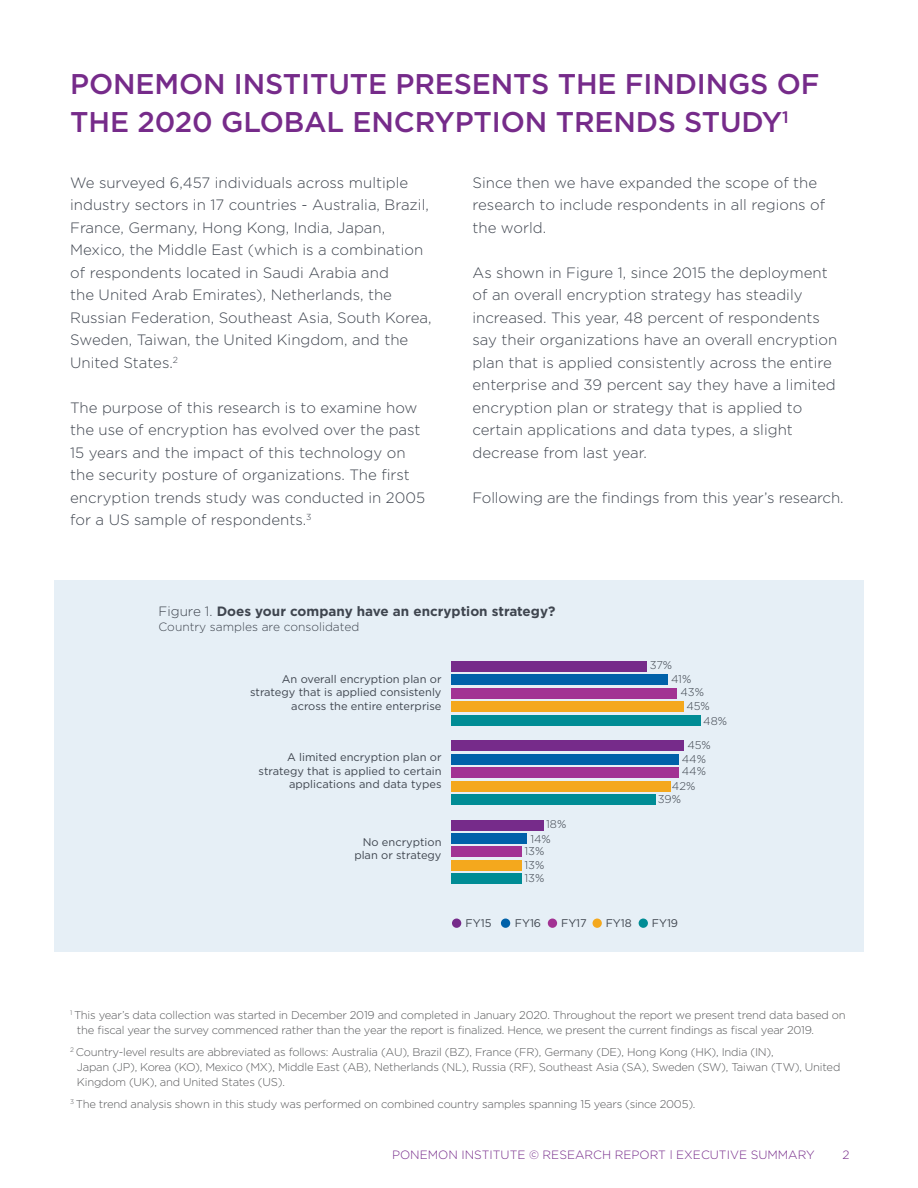
<style>
.page{position:relative;width:918px;height:1188px;background:#fff}
.page>*{position:absolute;margin:0;border:0;box-sizing:border-box;transform-origin:0 0}
.t1{font:500 28.5px/38.4px "Gotham";letter-spacing:-.005em;color:#762b8a}
.t2{font:300 15px/22.5px "Gotham";color:#3f454f}
.t3{font:700 13.5px "Gotham";color:#3f454f}
.t4{font:300 12px "Gotham";color:#762b8a}
.t5{font:300 12px "Gotham";color:#3f454f}
.t6{font:300 11.25px/15px "Gotham";letter-spacing:-.02em;color:#58595b}
.t7{font:300 11.25px/13.5px "Gotham";color:#3f454f}
.t8{font:11.1px/13.4px "Gotham";color:#3f454f;text-align:right}
.s1{font-weight:300}
</style>
<div class="page">
<div style="left:54px;top:580px;width:810px;height:372px;background:#e6eff6"></div>
<div style="left:452px;top:919px;width:9px;height:9px;background:#762b8a;border-radius:50%"></div>
<div style="left:501px;top:919px;width:9px;height:9px;background:#0061a9;border-radius:50%"></div>
<div style="left:548px;top:919px;width:9px;height:9px;background:#a23293;border-radius:50%"></div>
<div style="left:593px;top:919px;width:9px;height:9px;background:#f4a81d;border-radius:50%"></div>
<div style="left:639px;top:919px;width:9px;height:9px;background:#008c95;border-radius:50%"></div>
<div style="left:452px;top:873px;width:70px;height:11px;background:#008c95"></div>
<div style="left:452px;top:715px;width:249px;height:10px;background:#008c95"></div>
<div style="left:452px;top:794px;width:204px;height:11px;background:#008c95"></div>
<div style="left:452px;top:781px;width:219px;height:10px;background:#f4a81d"></div>
<div style="left:452px;top:860px;width:70px;height:10px;background:#f4a81d"></div>
<div style="left:452px;top:701px;width:232px;height:11px;background:#f4a81d"></div>
<div style="left:452px;top:688px;width:225px;height:10px;background:#a23293"></div>
<div style="left:452px;top:767px;width:227px;height:11px;background:#a23293"></div>
<div style="left:452px;top:846px;width:70px;height:11px;background:#a23293"></div>
<div style="left:452px;top:754px;width:227px;height:10px;background:#0061a9"></div>
<div style="left:452px;top:833px;width:75px;height:11px;background:#0061a9"></div>
<div style="left:452px;top:674px;width:216px;height:11px;background:#0061a9"></div>
<div style="left:452px;top:661px;width:195px;height:10px;background:#762b8a"></div>
<div style="left:452px;top:740px;width:232px;height:11px;background:#762b8a"></div>
<div style="left:452px;top:820px;width:92px;height:10px;background:#762b8a"></div>
<h1 class="t1" style="left:70px;top:64px;width:751px">PONEMON INSTITUTE PRESENTS THE FINDINGS OF<br>THE 2020 GLOBAL ENCRYPTION TRENDS STUDY<sup>1</sup></h1>
<p class="t2" style="left:70px;top:171px;width:363px">We surveyed 6,457 individuals across multiple industry sectors in 17 countries - Australia, Brazil, France, Germany, Hong Kong, India, Japan, Mexico, the Middle East (which is a combination of respondents located in Saudi Arabia and<br>the United Arab Emirates), Netherlands, the Russian Federation, Southeast Asia, South Korea, Sweden, Taiwan, the United Kingdom, and the United States.<sup>2</sup></p>
<p class="t2" style="left:70px;top:396px;width:356px">The purpose of this research is to examine how the use of encryption has evolved over the past 15 years and the impact of this technology on the security posture of organizations. The first encryption trends study was conducted in 2005 for a US sample of respondents.<sup>3</sup></p>
<p class="t2" style="left:472px;top:171px;width:354px">Since then we have expanded the scope of the research to include respondents in all regions of the world.</p>
<p class="t2" style="left:472px;top:261px;width:366px">As shown in Figure 1, since 2015 the deployment of an overall encryption strategy has steadily increased. This year, 48 percent of respondents say their organizations have an overall encryption plan that is applied consistently across the entire enterprise and 39 percent say they have a limited encryption plan or strategy that is applied to certain applications and data types, a slight decrease from last year.</p>
<p class="t2" style="left:472px;top:486px;width:373px">Following are the findings from this year’s research.</p>
<p class="t3" style="left:159px;top:604px;width:398px"><span class="s1">Figure 1.</span> Does your company have an encryption strategy?</p>
<p class="t5" style="left:159px;top:620px;width:202px">Country samples are consolidated</p>
<p class="t8" style="left:250px;top:672px;width:193px">An overall encryption plan or strategy that is applied consistenly across the entire enterprise</p>
<p class="t8" style="left:259px;top:751px;width:184px">A limited encryption plan or strategy that is applied to certain applications and data types</p>
<p class="t8" style="left:354px;top:835px;width:89px">No encryption plan or strategy</p>
<p class="t7" style="left:530px;top:817px;width:37px;line-height:14.2px;text-indent:16px">18%<br>14%</p>
<p class="t7" style="left:524px;top:844px;width:21px;text-align:justify">13% 13% 13%</p>
<p class="t7" style="left:671px;top:657px;width:22px;line-height:14.5px;text-indent:-21px">37%<br>41%</p>
<p class="t7" style="left:681px;top:685px;width:31px;text-align:center">43%<br>45%</p>
<p class="t7" style="left:703px;top:714px;width:25px">48%</p>
<p class="t7" style="left:682px;top:752px;width:26px">44%</p>
<p class="t7" style="left:687px;top:738px;width:25px">45%</p>
<p class="t7" style="left:672px;top:764px;width:36px;line-height:14.7px;text-indent:10px">44%<br>42%</p>
<p class="t7" style="left:658px;top:792px;width:25px">39%</p>
<p class="t8" style="left:466px;top:916px;width:27px">FY15</p>
<p class="t8" style="left:515px;top:916px;width:28px">FY16</p>
<p class="t8" style="left:561px;top:916px;width:27px">FY17</p>
<p class="t8" style="left:606px;top:916px;width:28px">FY18</p>
<p class="t8" style="left:652px;top:916px;width:28px">FY19</p>
<p class="t6" style="left:77px;top:1008px;width:770px;text-indent:-7px"><sup>1</sup> This year’s data collection was started in December 2019 and completed in January 2020. Throughout the report we present trend data based on the fiscal year the survey commenced rather than the year the report is finalized. Hence, we present the current findings as fiscal year 2019.</p>
<p class="t6" style="left:77px;top:1044px;width:765px;text-indent:-7px"><sup>2</sup> Country-level results are abbreviated as follows: Australia (AU), Brazil (BZ), France (FR), Germany (DE), Hong Kong (HK), India (IN),<br>Japan (JP), Korea (KO), Mexico (MX), Middle East (AB), Netherlands (NL), Russia (RF), Southeast Asia (SA), Sweden (SW), Taiwan (TW), United<br>Kingdom (UK), and United States (US).</p>
<p class="t6" style="left:70px;top:1096px;width:627px"><sup>3</sup> The trend analysis shown in this study was performed on combined country samples spanning 15 years (since 2005).</p>
<p class="t4" style="left:392px;top:1148px;width:424px">PONEMON INSTITUTE © RESEARCH REPORT l EXECUTIVE SUMMARY</p>
<p class="t4" style="left:842px;top:1148px;width:9px">2</p>
</div>
